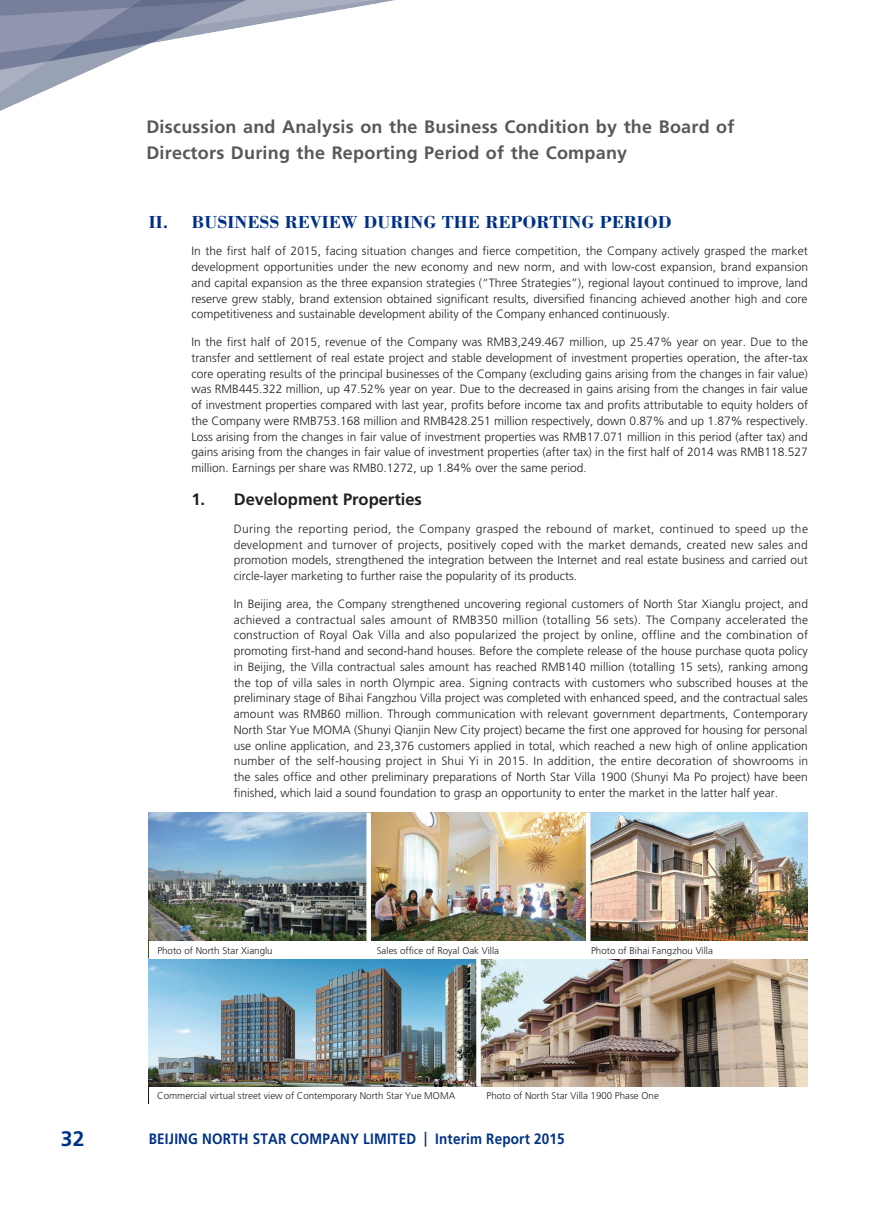
<style>
.page{position:relative;width:893px;height:1212px;background:#fff}
.page>*{position:absolute;margin:0;border:0;box-sizing:border-box;transform-origin:0 0}
.t1{font:700 21px "Frutiger LT Std";color:#003186}
.t2{font:700 18px/25.5px "Frutiger LT Std";letter-spacing:.015em;color:#57585a}
.t3{font:700 18px "Bodoni Std";color:#003186}
.t4{font:700 16.5px "Frutiger LT Std";color:#231f20}
.t5{font:700 15px "Frutiger LT Std";letter-spacing:.015em;color:#003186;scale:.9 1}
.t6{font:300 12px/15.8px "Frutiger LT Std";color:#231f20;text-align:justify}
.t7{font:300 9.75px "Frutiger LT Std";color:#231f20}
</style>
<div class="page">
<img style="left:0;top:0;width:396px;height:111px">
<img style="left:149px;top:813px;width:659px;height:274px">
<div style="left:149px;top:941px;width:220px;height:18px;background:#fff"></div>
<div style="left:368px;top:941px;width:220px;height:18px;background:#fff"></div>
<div style="left:583px;top:941px;width:225px;height:18px;background:#fff"></div>
<div style="left:366px;top:813px;width:5px;height:128px;background:#fff"></div>
<div style="left:476px;top:958px;width:5px;height:129px;background:#fff"></div>
<hr style="left:586px;top:813px;width:4px;height:128px;background:#fff">
<h2 class="t2" style="left:146px;top:114px;width:590px">Discussion and Analysis on the Business Condition by the Board of<br>Directors During the Reporting Period of the Company</h2>
<h2 class="t3" style="left:149px;top:210px;width:525px">II. BUSINESS REVIEW DURING THE REPORTING PERIOD</h2>
<p class="t6" style="left:191px;top:243px;width:618px">In the first half of 2015, facing situation changes and fierce competition, the Company actively grasped the market development opportunities under the new economy and new norm, and with low-cost expansion, brand expansion and capital expansion as the three expansion strategies (“Three Strategies”), regional layout continued to improve, land reserve grew stably, brand extension obtained significant results, diversified financing achieved another high and core competitiveness and sustainable development ability of the Company enhanced continuously.</p>
<p class="t6" style="left:191px;top:334px;width:618px">In the first half of 2015, revenue of the Company was RMB3,249.467 million, up 25.47% year on year. Due to the transfer and settlement of real estate project and stable development of investment properties operation, the after-tax core operating results of the principal businesses of the Company (excluding gains arising from the changes in fair value) was RMB445.322 million, up 47.52% year on year. Due to the decreased in gains arising from the changes in fair value of investment properties compared with last year, profits before income tax and profits attributable to equity holders of the Company were RMB753.168 million and RMB428.251 million respectively, down 0.87% and up 1.87% respectively.<br>Loss arising from the changes in fair value of investment properties was RMB17.071 million in this period (after tax) and gains arising from the changes in fair value of investment properties (after tax) in the first half of 2014 was RMB118.527 million. Earnings per share was RMB0.1272, up 1.84% over the same period.</p>
<h3 class="t4" style="left:191px;top:490px;width:232px">1. Development Properties</h3>
<p class="t6" style="left:234px;top:521px;width:576px">During the reporting period, the Company grasped the rebound of market, continued to speed up the development and turnover of projects, positively coped with the market demands, created new sales and promotion models, strengthened the integration between the Internet and real estate business and carried out circle-layer marketing to further raise the popularity of its products.</p>
<p class="t6" style="left:234px;top:596px;width:576px">In Beijing area, the Company strengthened uncovering regional customers of North Star Xianglu project, and achieved a contractual sales amount of RMB350 million (totalling 56 sets). The Company accelerated the construction of Royal Oak Villa and also popularized the project by online, offline and the combination of promoting first-hand and second-hand houses. Before the complete release of the house purchase quota policy in Beijing, the Villa contractual sales amount has reached RMB140 million (totalling 15 sets), ranking among the top of villa sales in north Olympic area. Signing contracts with customers who subscribed houses at the preliminary stage of Bihai Fangzhou Villa project was completed with enhanced speed, and the contractual sales amount was RMB60 million. Through communication with relevant government departments, Contemporary North Star Yue MOMA (Shunyi Qianjin New City project) became the first one approved for housing for personal use online application, and 23,376 customers applied in total, which reached a new high of online application number of the self-housing project in Shui Yi in 2015. In addition, the entire decoration of showrooms in the sales office and other preliminary preparations of North Star Villa 1900 (Shunyi Ma Po project) have been finished, which laid a sound foundation to grasp an opportunity to enter the market in the latter half year.</p>
<p class="t7" style="left:157px;top:945px;width:117px">Photo of North Star Xianglu</p>
<p class="t7" style="left:377px;top:945px;width:124px">Sales office of Royal Oak Villa</p>
<p class="t7" style="left:591px;top:945px;width:123px">Photo of Bihai Fangzhou Villa</p>
<p class="t7" style="left:157px;top:1090px;width:299px">Commercial virtual street view of Contemporary North Star Yue MOMA</p>
<p class="t7" style="left:487px;top:1090px;width:174px">Photo of North Star Villa 1900 Phase One</p>
<h1 class="t1" style="left:61px;top:1126px;width:25px">32</h1>
<p class="t5" style="left:149px;top:1130px;width:464px">BEIJING NORTH STAR COMPANY LIMITED | Interim Report 2015</p>
</div>
